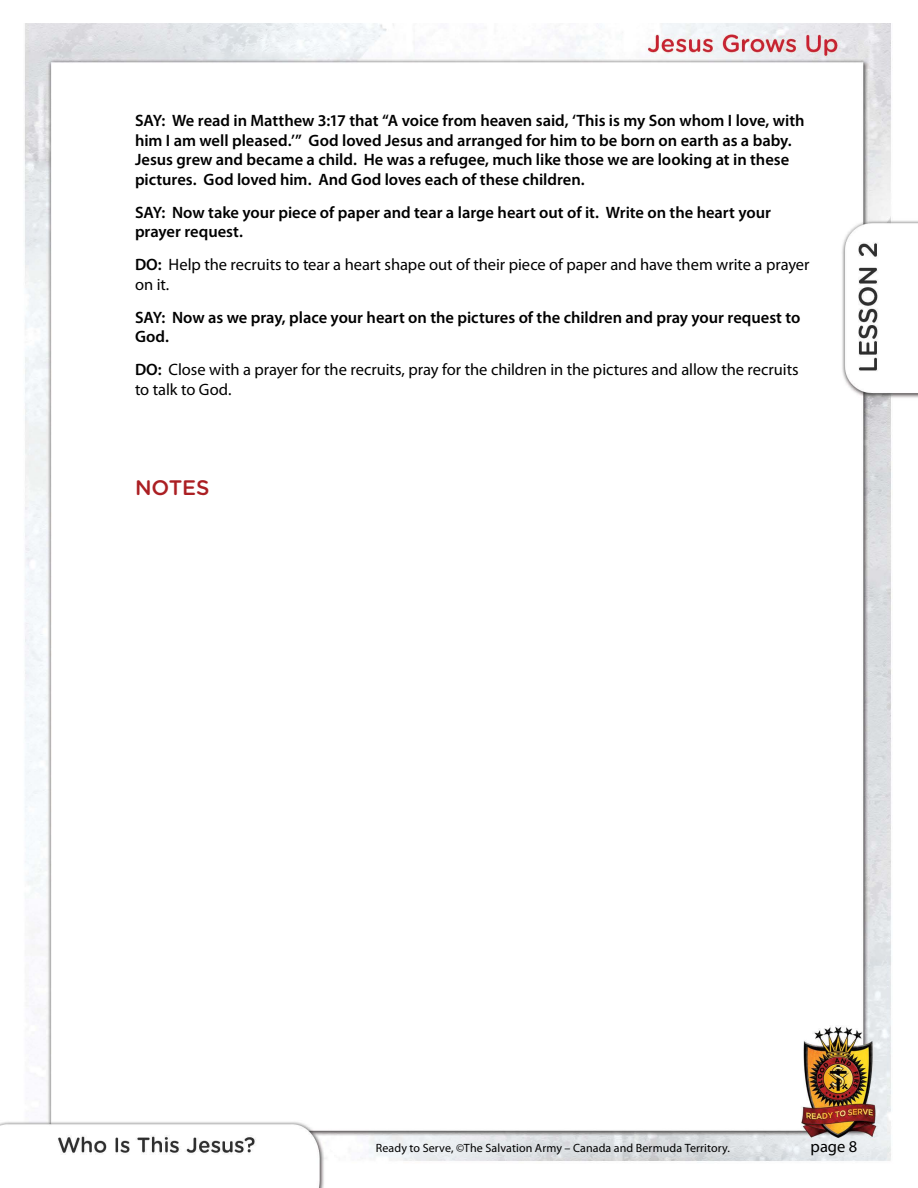
<style>
.page{position:relative;width:918px;height:1188px;background:#fff}
.page>*{position:absolute;margin:0;border:0;box-sizing:border-box;transform-origin:0 0}
.t1{font:500 21px "Gotham Rounded";color:#ab1f23}
.t2{font:600 16.5px/19.5px "Myriad Pro";color:#000}
.t3{font:16.5px/19.5px "Myriad Pro";letter-spacing:-.005em;color:#000}
.t4{font:12px "Myriad Pro";letter-spacing:.01em;color:#000}
.s1{font-weight:600}
</style>
<div class="page">
<img style="left:0;top:23px;width:918px;height:1165px">
<p class="t2" style="left:135px;top:111px;width:671px">SAY: We read in Matthew 3:17 that “A voice from heaven said, ‘This is my Son whom I love, with him I am well pleased.’” God loved Jesus and arranged for him to be born on earth as a baby.<br>Jesus grew and became a child. He was a refugee, much like those we are looking at in these pictures. God loved him. And God loves each of these children.</p>
<p class="t2" style="left:135px;top:202px;width:637px">SAY: Now take your piece of paper and tear a large heart out of it. Write on the heart your prayer request.</p>
<p class="t3" style="left:135px;top:255px;width:676px"><span class="s1">DO:</span> Help the recruits to tear a heart shape out of their piece of paper and have them write a prayer on it.</p>
<p class="t2" style="left:135px;top:307px;width:667px">SAY: Now as we pray, place your heart on the pictures of the children and pray your request to<br>God.</p>
<p class="t3" style="left:135px;top:360px;width:665px"><span class="s1">DO:</span> Close with a prayer for the recruits, pray for the children in the pictures and allow the recruits to talk to God.</p>
<p class="t1" style="left:135px;top:473px;width:76px">NOTES</p>
<p class="t4" style="left:376px;top:1141px;width:356px">Ready to Serve, ©The Salvation Army – Canada and Bermuda Territory.</p>
<p class="t3" style="left:811px;top:1136px;width:48px">page 8</p>
</div>
